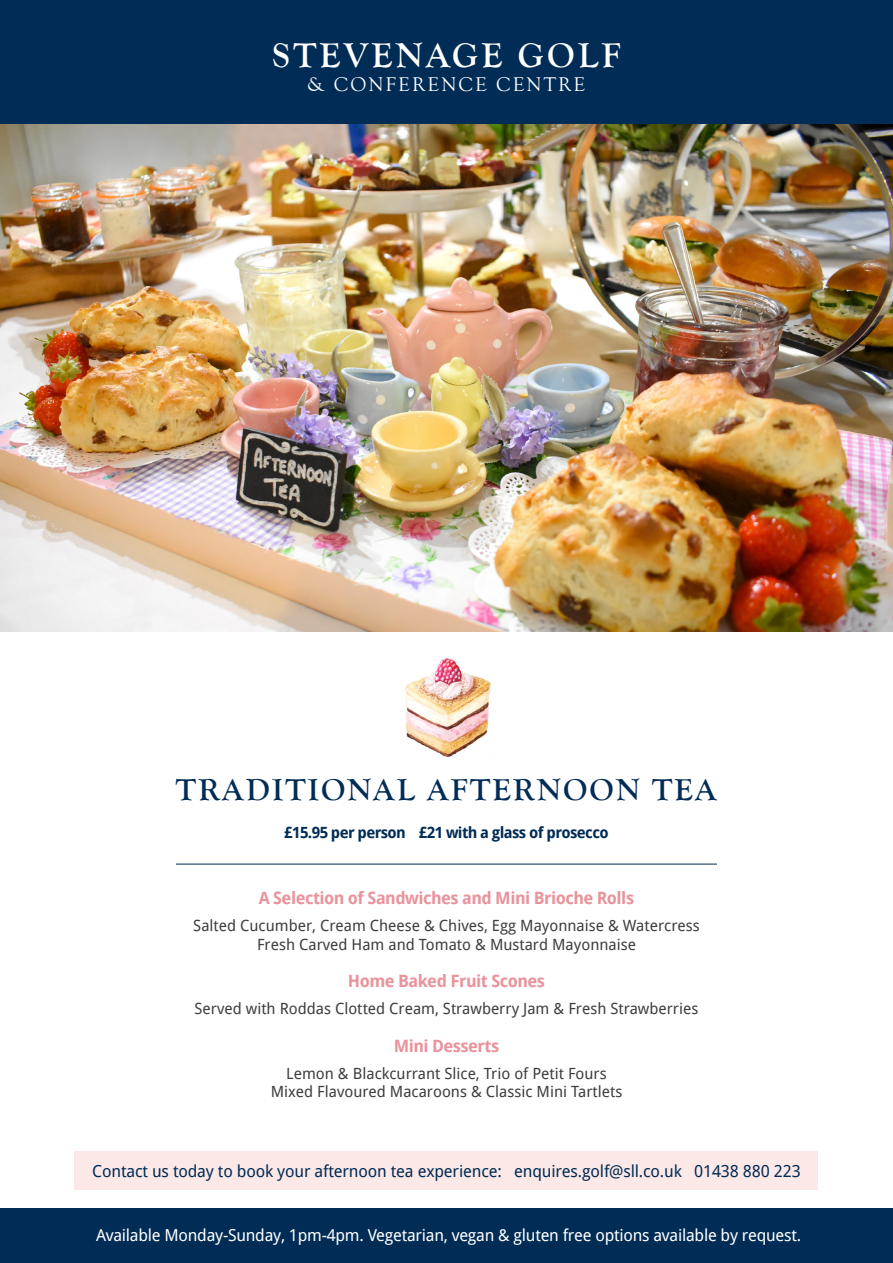
<style>
.page{position:relative;width:893px;height:1263px;background:#fff}
.page>*{position:absolute;margin:0;border:0;box-sizing:border-box;transform-origin:0 0}
.t1{font:700 35.7px "Goudy Old Style T";letter-spacing:.09em;color:#fff}
.t2{font:700 31.35px "Goudy Old Style T";letter-spacing:.07em;color:#002c55}
.t3{font:20.4px "Goudy Old Style T";letter-spacing:.1em;color:#fff}
.t4{font:700 16.95px "Droid Sans";letter-spacing:-.03em;color:#e9939c}
.t5{font:16.5px "Droid Sans";letter-spacing:-.015em;color:#fff}
.t6{font:16.5px "Droid Sans";letter-spacing:-.01em;color:#002c55}
.t7{font:15.45px/18.6px "Droid Sans";color:#3e3e3f;text-align:center}
.t8{font:700 15.45px "Droid Sans";letter-spacing:-.04em;color:#002c55}
</style>
<div class="page">
<img style="left:0;top:123px;width:893px;height:508px">
<div style="left:0;top:0;width:893px;height:123px;background:#002c55"></div>
<hr style="left:176px;top:864px;width:541px;height:1px;background:#002c55">
<div style="left:0;top:1209px;width:893px;height:54px;background:#002c55"></div>
<img style="left:405px;top:658px;width:86px;height:99px">
<div style="left:75px;top:1151px;width:743px;height:39px;background:#fce8e7"></div>
<p class="t1" style="left:272px;top:35px;width:350px">STEVENAGE GOLF</p>
<p class="t3" style="left:307px;top:73px;width:280px">&amp; CONFERENCE CENTRE</p>
<p class="t2" style="left:176px;top:772px;width:542px">TRADITIONAL AFTERNOON TEA</p>
<p class="t8" style="left:284px;top:821px;width:326px">£15.95 per person £21 with a glass of prosecco</p>
<p class="t4" style="left:259px;top:886px;width:377px">A Selection of Sandwiches and Mini Brioche Rolls</p>
<p class="t7" style="left:193px;top:916px;width:508px">Salted Cucumber, Cream Cheese &amp; Chives, Egg Mayonnaise &amp; Watercress<br>Fresh Carved Ham and Tomato &amp; Mustard Mayonnaise</p>
<p class="t4" style="left:348px;top:969px;width:199px">Home Baked Fruit Scones</p>
<p class="t7" style="left:195px;top:999px;width:505px">Served with Roddas Clotted Cream, Strawberry Jam &amp; Fresh Strawberries</p>
<p class="t4" style="left:394px;top:1033px;width:107px">Mini Desserts</p>
<p class="t7" style="left:271px;top:1063px;width:353px">Lemon &amp; Blackcurrant Slice, Trio of Petit Fours<br>Mixed Flavoured Macaroons &amp; Classic Mini Tartlets</p>
<p class="t6" style="left:92px;top:1159px;width:710px">Contact us today to book your afternoon tea experience: enquires.golf@sll.co.uk 01438 880 223</p>
<p class="t5" style="left:96px;top:1224px;width:707px">Available Monday-Sunday, 1pm-4pm. Vegetarian, vegan &amp; gluten free options available by request.</p>
</div>
